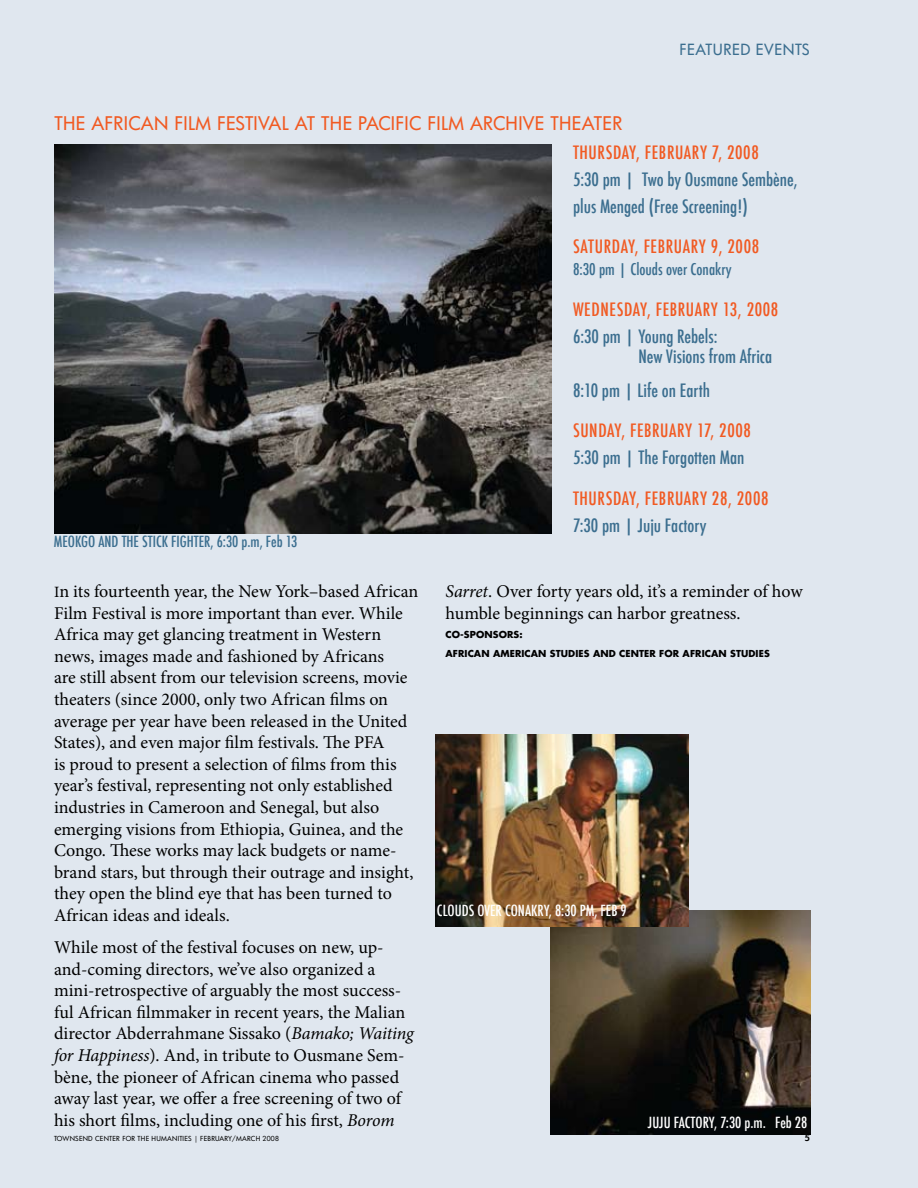
<style>
.page{position:relative;width:918px;height:1188px;background:#e0e7ef}
.page>*{position:absolute;margin:0;border:0;box-sizing:border-box;transform-origin:0 0}
.t1{font:500 18.3px "Futura CE";letter-spacing:.02em;color:#f15a22}
.t2{font:18px/21.6px "Minion Pro";color:#000}
.t3{font:500 condensed 18px/27px "Futura";color:#3b6e8f}
.t4{font:500 condensed 18px "Futura";letter-spacing:.035em;color:#f15a22}
.t5{font:500 condensed 15.75px "Futura";color:#3b6e8f}
.t6{font:500 condensed 15px "Futura";color:#fff}
.t7{font:500 condensed 15px "Futura";color:#3b6e8f}
.t8{font:500 15px "Futura CE";letter-spacing:.035em;color:#3b6e8f}
.t9{font:700 9.3px/18.8px "Futura";letter-spacing:.01em;color:#000}
.t10{font:800 9px "Futura CE";color:#000}
.t11{font:500 6.75px "Futura CE";letter-spacing:.035em;color:#000}
.s1{font-size:15.75px}
.s2{font-style:italic}
</style>
<div class="page">
<img style="left:54px;top:144px;width:498px;height:389px">
<img style="left:551px;top:911px;width:259px;height:223px">
<img style="left:436px;top:735px;width:253px;height:191px">
<p class="t1" style="left:54px;top:111px;width:569px">THE AFRICAN FILM FESTIVAL AT THE PACI FIC FILM ARCHIVE THEATER</p>
<p class="t8" style="left:680px;top:39px;width:131px">FEATURED EVENTS</p>
<p class="t7" style="left:54px;top:532px;width:245px">MEOKGO AND THE STICK FIGHTER, 6:30 p.m, Feb 13</p>
<p class="t2" style="left:54px;top:580px;width:366px"><span class="s1">I</span>n its fourteenth year, the New York–based African Film Festival is more important than ever. While Africa may get glancing treatment in Western news, images made and fashioned by Africans<br>are still absent from our television screens, movie theaters (since 2000, only two African films on average per year have been released in the United States), and even major film festivals. The PFA<br>is proud to present a selection of films from this year’s festival, representing not only established industries in Cameroon and Senegal, but also emerging visions from Ethiopia, Guinea, and the Congo. These works may lack budgets or name&shy;brand stars, but through their outrage and insight, they open the blind eye that has been turned to African ideas and ideals.</p>
<p class="t2" style="left:54px;top:937px;width:361px">While most of the festival focuses on new, up&shy;and-coming directors, we’ve also organized a mini-retrospective of arguably the most success&shy;ful African filmmaker in recent years, the Malian director Abderrahmane Sissako (<span class="s2">Bamako; Waiting for Happiness</span>). And, in tribute to Ousmane Sem&shy;bène, the pioneer of African cinema who passed away last year, we offer a free screening of two of his short films, including one of his first, <span class="s2">Borom</span></p>
<p class="t4" style="left:573px;top:141px;width:16px">Thursday</p>
<p class="t4" style="left:636px;top:141px;width:25px">, February</p>
<p class="t4" style="left:712px;top:141px;width:48px">7, 2008</p>
<p class="t3" style="left:573px;top:166px;width:226px">5:30 pm | Two by Ousmane Sembène, plus Menged (Free Screening!)</p>
<p class="t4" style="left:573px;top:235px;width:17px">Saturday</p>
<p class="t4" style="left:635px;top:235px;width:25px">, February</p>
<p class="t4" style="left:711px;top:235px;width:50px">9, 2008</p>
<p class="t5" style="left:573px;top:259px;width:160px">8:30 pm | Clouds over Conakry</p>
<p class="t4" style="left:573px;top:297px;width:21px">Wednesday</p>
<p class="t4" style="left:647px;top:297px;width:25px">, February</p>
<p class="t4" style="left:723px;top:297px;width:57px">13, 2008</p>
<p class="t3" style="left:573px;top:322px;width:146px">6:30 pm | Young Rebels:</p>
<p class="t3" style="left:573px;top:376px;width:139px">8:10 pm | Life on Earth</p>
<p class="t4" style="left:573px;top:419px;width:17px">Sunday</p>
<p class="t4" style="left:621px;top:419px;width:25px">, February</p>
<p class="t4" style="left:697px;top:419px;width:55px">17, 2008</p>
<p class="t3" style="left:573px;top:444px;width:173px">5:30 pm | The Forgotten Man</p>
<p class="t4" style="left:573px;top:486px;width:16px">Thursday</p>
<p class="t4" style="left:636px;top:486px;width:25px">, February</p>
<p class="t4" style="left:712px;top:486px;width:58px">28, 2008</p>
<p class="t3" style="left:573px;top:511px;width:135px">7:30 pm | Juju Factory</p>
<p class="t3" style="left:638px;top:343px;width:135px">New Visions from Africa</p>
<p class="t2" style="left:446px;top:580px;width:359px;line-height:22.5px"><span class="s2">Sarret</span>. Over forty years old, it’s a reminder of how humble beginnings can harbor greatness.</p>
<p class="t9" style="left:446px;top:625px;width:326px">CO-SPONSORS:<br>AFRICAN AMERICAN STUDIES AND CENTER FOR AFRICAN STUDIES</p>
<p class="t6" style="left:437px;top:901px;width:191px">CLOUDS OVER CONAKRY, 8:30 PM, FEB 9</p>
<p class="t6" style="left:648px;top:1113px;width:161px">JUJU FACTORY, 7:30 p.m. Feb 28</p>
<p class="t11" style="left:54px;top:1134px;width:7px">TOWN</p>
<p class="t11" style="left:75px;top:1134px;width:10px">SEND</p>
<p class="t11" style="left:95px;top:1134px;width:10px">CENTER</p>
<p class="t11" style="left:122px;top:1134px;width:6px">FOR</p>
<p class="t11" style="left:138px;top:1134px;width:5px">THE</p>
<p class="t11" style="left:152px;top:1134px;width:6px">HUMAN</p>
<p class="t11" style="left:178px;top:1134px;width:103px">ITIES | FEBRUARY/MARCH 2008</p>
<p class="t10" style="left:805px;top:1132px;width:7px">5</p>
</div>
